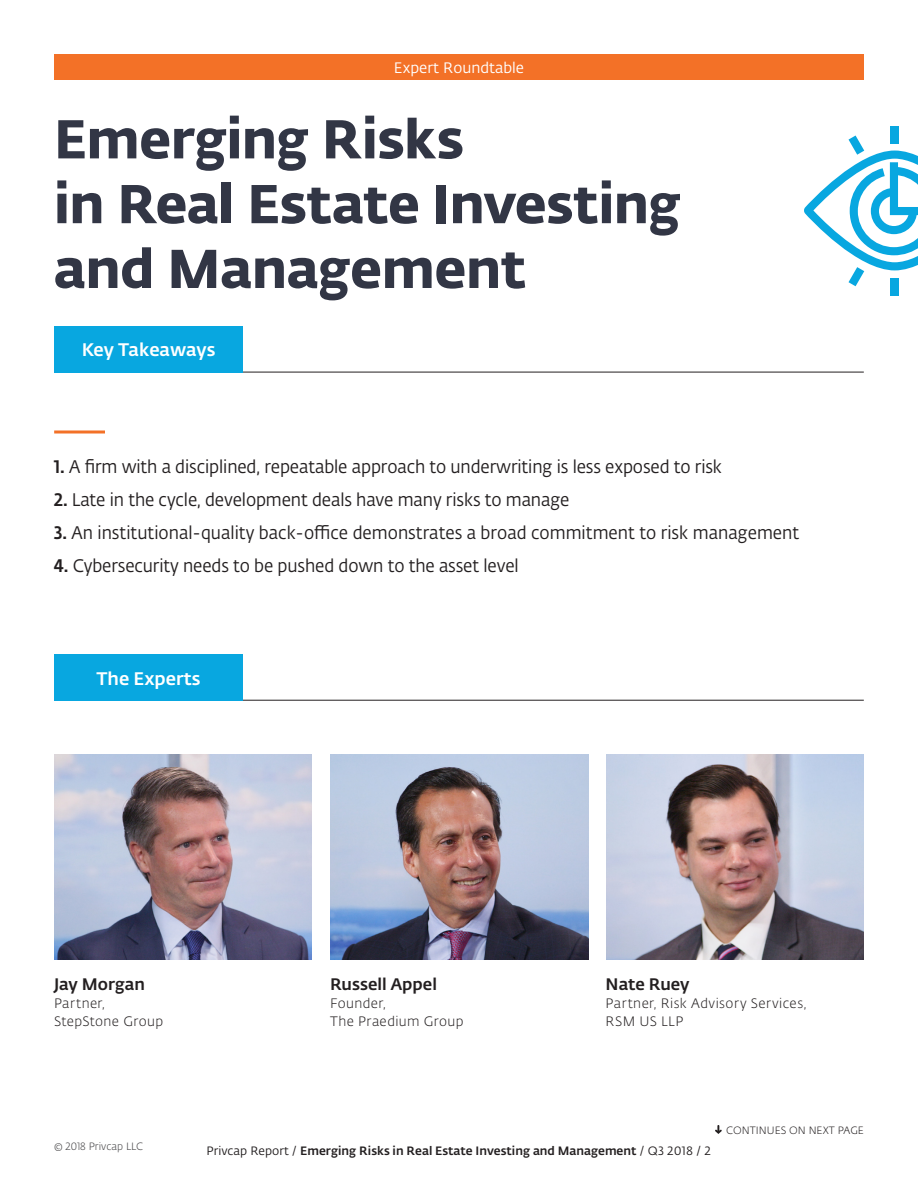
<style>
.page{position:relative;width:918px;height:1188px;background:#fff}
.page>*{position:absolute;margin:0;border:0;box-sizing:border-box;transform-origin:0 0}
.Intro_Style{font:700 54px/64.8px "Fedra Sans Alt Pro";letter-spacing:-.01em;color:#323645}
.MainHeadline{font:18px "Fedra Sans Alt Pro";letter-spacing:-.005em;color:#231f20;scale:.95 1}
.t1{font:500 18px "Fedra Sans Alt Pro";color:#fff}
.t2{font:500 16.5px "Fedra Sans Alt Pro";color:#231f20}
.t3{font:15px "Fedra Sans Alt Pro";color:#fff}
.t4{font:300 13.5px "Fedra Sans Alt Pro";letter-spacing:.03em;color:#231f20}
.t5{font:500 12px "Fedra Sans Alt Pro";color:#231f20}
.t6{font:300 10.5px "Fedra Sans Alt Pro";color:#231f20}
.t7{font:300 10.5px "Fedra Sans Alt Pro";color:#414042}
.s1{font-weight:500}
.s2{font-weight:400}
</style>
<div class="page">
<svg style="left:715px;top:1125px;width:7px;height:9px"></svg>
<hr style="left:54px;top:700px;width:810px;height:1px;background:#231f20">
<hr style="left:54px;top:372px;width:810px;height:1px;background:#231f20">
<div style="left:54px;top:54px;width:810px;height:26px;background:#f37127"></div>
<img style="left:606px;top:754px;width:258px;height:206px">
<img style="left:330px;top:754px;width:258px;height:206px">
<img style="left:54px;top:754px;width:258px;height:206px">
<div style="left:54px;top:654px;width:189px;height:47px;background:#08a7e0"></div>
<div style="left:54px;top:326px;width:189px;height:46px;background:#08a7e0"></div>
<div style="left:890px;top:126px;width:8px;height:17px;background:#08a7e0"></div>
<div style="left:890px;top:278px;width:8px;height:18px;background:#08a7e0"></div>
<svg style="left:804px;top:136px;width:114px;height:150px"></svg>
<svg style="left:54px;top:430px;width:51px;height:4px"></svg>
<p class="t3" style="left:394px;top:57px;width:132px">Expert Roundtable</p>
<p class="Intro_Style" style="left:54px;top:103px;width:629px">Emerging Risks<br>in Real Estate Investing and Management</p>
<p class="t1" style="left:82px;top:336px;width:135px">Key Takeaways</p>
<p class="MainHeadline" style="left:54px;top:454px;width:705px"><span class="s1">1.</span> A firm with a disciplined, repeatable approach to underwriting is less exposed to risk</p>
<p class="MainHeadline" style="left:54px;top:487px;width:544px"><span class="s1">2.</span> Late in the cycle, development deals have many risks to manage</p>
<p class="MainHeadline" style="left:54px;top:520px;width:786px"><span class="s1">3.</span> An institutional-quality back-office demonstrates a broad commitment to risk management</p>
<p class="MainHeadline" style="left:54px;top:553px;width:491px"><span class="s1">4.</span> Cybersecurity needs to be pushed down to the asset level</p>
<p class="t1" style="left:97px;top:665px;width:106px">The Experts</p>
<p class="t2" style="left:54px;top:972px;width:92px">Jay Morgan</p>
<p class="t4" style="left:54px;top:994px;width:52px">Partner,</p>
<p class="t4" style="left:54px;top:1012px;width:111px">StepStone Group</p>
<p class="t2" style="left:330px;top:972px;width:109px">Russell Appel</p>
<p class="t4" style="left:330px;top:994px;width:57px">Founder,</p>
<p class="t4" style="left:330px;top:1012px;width:135px">The Praedium Group</p>
<p class="t2" style="left:606px;top:972px;width:85px">Nate Ruey</p>
<p class="t4" style="left:606px;top:994px;width:202px">Partner, Risk Advisory Services,</p>
<p class="t4" style="left:606px;top:1012px;width:79px">RSM US LLP</p>
<p class="t6" style="left:726px;top:1123px;width:139px">CONTINUES ON NEXT PAGE</p>
<p class="t7" style="left:54px;top:1139px;width:91px">© 2018 Privcap LLC</p>
<p class="t5" style="left:207px;top:1142px;width:506px"><span class="s2">Privcap Report /</span> Emerging Risks in Real Estate Investing and Management <span class="s2">/ Q3 2018 / 2</span></p>
</div>
